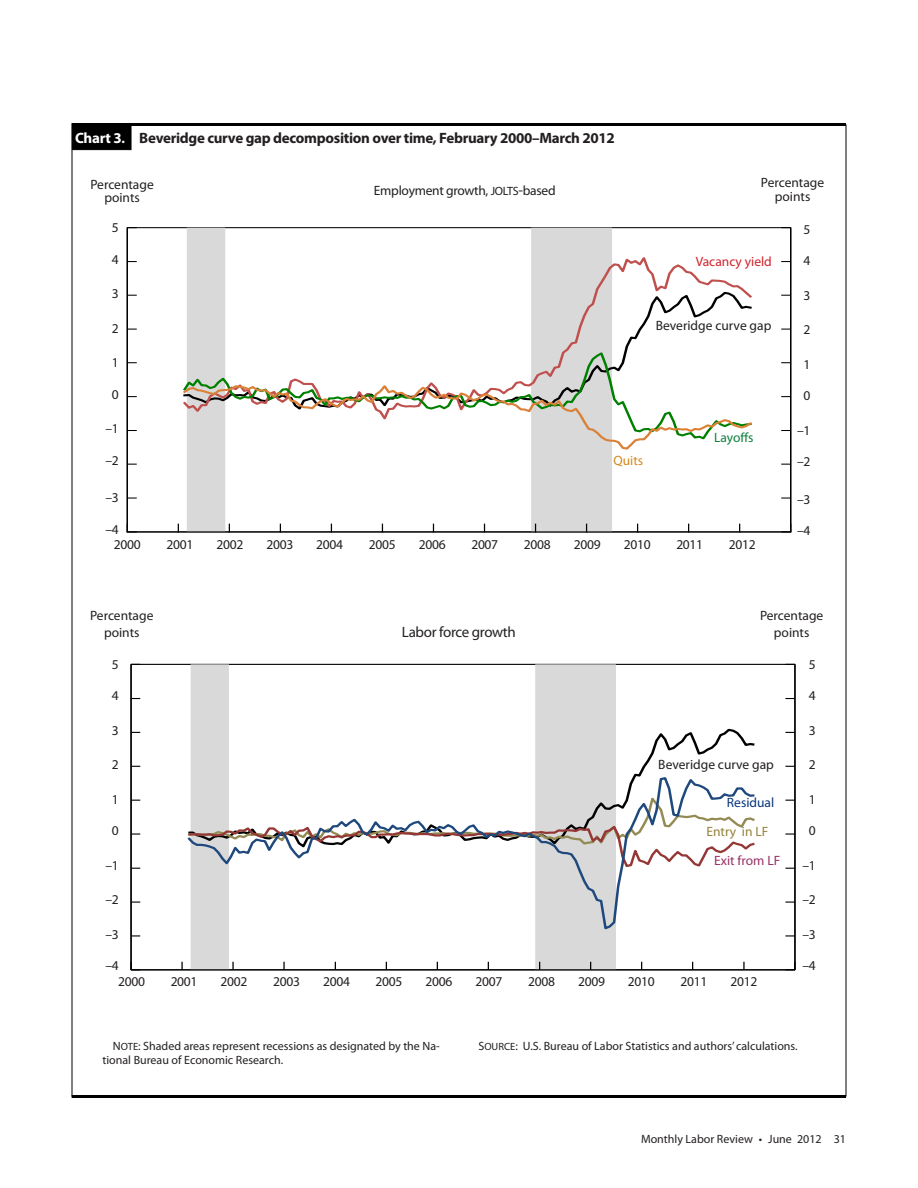
<style>
.page{position:relative;width:918px;height:1188px;background:#fff}
.page>*{position:absolute;margin:0;border:0;box-sizing:border-box;transform-origin:0 0}
.table_1_body_3_col{font:700 15px "Myriad Pro";letter-spacing:-.02em;color:#231f20}
.table_1_body_3_col-2{font:15px "Myriad Pro";letter-spacing:-.02em;color:#231f20}
.table_1_body_3_col-3{font:13.5px "Myriad Pro";letter-spacing:-.02em;color:#231f20}
.table_1_body_3_col-4{font:13.5px "Myriad Pro";color:#231f20}
.table_1_body_3_col-5{font:13.5px "Myriad Pro";color:#d1232a}
.table_1_body_3_col-6{font:13.5px "Myriad Pro";color:#983166}
.table_1_body_3_col-7{font:13.5px "Myriad Pro";color:#95813a}
.table_1_body_3_col-8{font:13.5px "Myriad Pro";color:#08347b}
.table_1_body_3_col-9{font:13.5px "Myriad Pro";letter-spacing:-.005em;color:#0e813f}
.table_1_body_3_col-10{font:13.5px "Myriad Pro";color:#d3881b}
.table_1_body_3_col-11{font:12px/13.5px "Myriad Pro";color:#231f20}
.s1{color:#fff}
.s2{font-size:13.5px;color:#fff}
.s3{font-size:12px}
.s4{font-size:15px}
.s5{font-size:10.5px}
</style>
<div class="page">
<div style="left:72px;top:124px;width:59px;height:26px;background:#000;border:1px solid #000"></div>
<svg style="left:187px;top:228px;width:425px;height:303px"></svg>
<hr style="left:790px;top:228px;width:1px;height:304px;background:#000">
<svg style="left:781px;top:497px;width:9px;height:2px"></svg>
<hr style="left:127px;top:228px;width:1px;height:304px;background:#000">
<svg style="left:128px;top:497px;width:9px;height:2px"></svg>
<hr style="left:127px;top:531px;width:664px;height:1px;background:#000">
<svg style="left:187px;top:253px;width:565px;height:97px"></svg>
<svg style="left:187px;top:350px;width:441px;height:32px"></svg>
<svg style="left:183px;top:382px;width:569px;height:69px"></svg>
<hr style="left:72px;top:123px;width:774px;height:3px;background:#000">
<svg style="left:191px;top:664px;width:425px;height:305px"></svg>
<hr style="left:794px;top:664px;width:2px;height:306px;background:#000">
<svg style="left:785px;top:935px;width:10px;height:2px"></svg>
<svg style="left:785px;top:901px;width:10px;height:2px"></svg>
<svg style="left:785px;top:833px;width:10px;height:2px"></svg>
<hr style="left:130px;top:664px;width:2px;height:306px;background:#000">
<svg style="left:131px;top:935px;width:9px;height:2px"></svg>
<svg style="left:131px;top:901px;width:9px;height:2px"></svg>
<svg style="left:131px;top:833px;width:9px;height:2px"></svg>
<hr style="left:131px;top:969px;width:664px;height:1px;background:#000">
<svg style="left:181px;top:962px;width:2px;height:7px"></svg>
<svg style="left:232px;top:962px;width:2px;height:7px"></svg>
<svg style="left:283px;top:962px;width:2px;height:7px"></svg>
<svg style="left:743px;top:962px;width:2px;height:7px"></svg>
<svg style="left:190px;top:727px;width:565px;height:49px"></svg>
<svg style="left:187px;top:776px;width:568px;height:155px"></svg>
<hr style="left:72px;top:123px;width:1px;height:973px;background:#000">
<hr style="left:72px;top:1095px;width:774px;height:3px;background:#000">
<hr style="left:846px;top:124px;width:1px;height:972px;background:#000">
<p class="table_1_body_3_col" style="left:75px;top:128px;width:541px"><span class="s1">Chart 3</span><span class="s2">.</span> Beveridge curve gap decomposition over time, February 2000–March 2012</p>
<p class="table_1_body_3_col-4" style="left:90px;top:176px;width:65px">Percentage</p>
<p class="table_1_body_3_col-3" style="left:104px;top:190px;width:37px">points</p>
<p class="table_1_body_3_col-3" style="left:112px;top:219px;width:8px">5</p>
<p class="table_1_body_3_col-3" style="left:112px;top:251px;width:8px">4</p>
<p class="table_1_body_3_col-3" style="left:112px;top:285px;width:8px">3</p>
<p class="table_1_body_3_col-3" style="left:112px;top:320px;width:8px">2</p>
<p class="table_1_body_3_col-3" style="left:112px;top:354px;width:8px">1</p>
<p class="table_1_body_3_col-3" style="left:112px;top:386px;width:8px">0</p>
<p class="table_1_body_3_col-3" style="left:105px;top:420px;width:15px">–1</p>
<p class="table_1_body_3_col-3" style="left:105px;top:452px;width:15px">–2</p>
<p class="table_1_body_3_col-3" style="left:105px;top:489px;width:15px">–3</p>
<p class="table_1_body_3_col-3" style="left:105px;top:521px;width:15px">–4</p>
<p class="table_1_body_3_col-3" style="left:114px;top:536px;width:28px">2000</p>
<p class="table_1_body_3_col-3" style="left:166px;top:536px;width:28px">2001</p>
<p class="table_1_body_3_col-3" style="left:216px;top:536px;width:28px">2002</p>
<p class="table_1_body_3_col-3" style="left:266px;top:536px;width:28px">2003</p>
<p class="table_1_body_3_col-3" style="left:316px;top:536px;width:28px">2004</p>
<p class="table_1_body_3_col-3" style="left:369px;top:536px;width:28px">2005</p>
<p class="table_1_body_3_col-3" style="left:419px;top:536px;width:28px">2006</p>
<p class="table_1_body_3_col-3" style="left:471px;top:536px;width:28px">2007</p>
<p class="table_1_body_3_col-3" style="left:524px;top:536px;width:28px">2008</p>
<p class="table_1_body_3_col-3" style="left:574px;top:536px;width:28px">2009</p>
<p class="table_1_body_3_col-3" style="left:624px;top:536px;width:28px">2010</p>
<p class="table_1_body_3_col-3" style="left:676px;top:536px;width:28px">2011</p>
<p class="table_1_body_3_col-3" style="left:729px;top:536px;width:28px">2012</p>
<p class="table_1_body_3_col-4" style="left:761px;top:175px;width:65px">Percentage</p>
<p class="table_1_body_3_col-3" style="left:775px;top:188px;width:37px">points</p>
<p class="table_1_body_3_col-3" style="left:804px;top:221px;width:8px">5</p>
<p class="table_1_body_3_col-3" style="left:804px;top:252px;width:8px">4</p>
<p class="table_1_body_3_col-3" style="left:804px;top:287px;width:8px">3</p>
<p class="table_1_body_3_col-3" style="left:804px;top:321px;width:8px">2</p>
<p class="table_1_body_3_col-3" style="left:804px;top:356px;width:8px">1</p>
<p class="table_1_body_3_col-3" style="left:804px;top:387px;width:8px">0</p>
<p class="table_1_body_3_col-3" style="left:797px;top:422px;width:15px">–1</p>
<p class="table_1_body_3_col-3" style="left:797px;top:453px;width:15px">–2</p>
<p class="table_1_body_3_col-3" style="left:797px;top:491px;width:15px">–3</p>
<p class="table_1_body_3_col-3" style="left:797px;top:522px;width:15px">–4</p>
<p class="table_1_body_3_col-3" style="left:374px;top:182px;width:183px">Employment growth, <span class="s3">JOLTS</span><span class="s4">-</span>based</p>
<p class="table_1_body_3_col-5" style="left:696px;top:253px;width:78px">Vacancy yield</p>
<p class="table_1_body_3_col-4" style="left:656px;top:317px;width:117px">Beveridge curve gap</p>
<p class="table_1_body_3_col-9" style="left:714px;top:430px;width:41px">Layoffs</p>
<p class="table_1_body_3_col-10" style="left:613px;top:452px;width:31px">Quits</p>
<p class="table_1_body_3_col-4" style="left:90px;top:607px;width:65px">Percentage</p>
<p class="table_1_body_3_col-3" style="left:104px;top:624px;width:37px">points</p>
<p class="table_1_body_3_col-3" style="left:112px;top:656px;width:8px">5</p>
<p class="table_1_body_3_col-3" style="left:112px;top:688px;width:8px">4</p>
<p class="table_1_body_3_col-3" style="left:112px;top:722px;width:8px">3</p>
<p class="table_1_body_3_col-3" style="left:112px;top:757px;width:8px">2</p>
<p class="table_1_body_3_col-3" style="left:112px;top:791px;width:8px">1</p>
<p class="table_1_body_3_col-3" style="left:112px;top:823px;width:8px">0</p>
<p class="table_1_body_3_col-3" style="left:105px;top:857px;width:15px">–1</p>
<p class="table_1_body_3_col-3" style="left:105px;top:892px;width:15px">–2</p>
<p class="table_1_body_3_col-3" style="left:105px;top:926px;width:15px">–3</p>
<p class="table_1_body_3_col-3" style="left:105px;top:958px;width:15px">–4</p>
<p class="table_1_body_3_col-2" style="left:402px;top:622px;width:116px">Labor force growth</p>
<p class="table_1_body_3_col-4" style="left:760px;top:607px;width:65px">Percentage</p>
<p class="table_1_body_3_col-3" style="left:774px;top:624px;width:37px">points</p>
<p class="table_1_body_3_col-4" style="left:658px;top:756px;width:117px">Beveridge curve gap</p>
<p class="table_1_body_3_col-8" style="left:727px;top:795px;width:49px">Residual</p>
<p class="table_1_body_3_col-7" style="left:706px;top:824px;width:63px">Entry in LF</p>
<p class="table_1_body_3_col-6" style="left:714px;top:853px;width:68px">Exit from LF</p>
<p class="table_1_body_3_col-3" style="left:809px;top:656px;width:8px">5</p>
<p class="table_1_body_3_col-3" style="left:809px;top:688px;width:8px">4</p>
<p class="table_1_body_3_col-3" style="left:809px;top:722px;width:8px">3</p>
<p class="table_1_body_3_col-3" style="left:809px;top:757px;width:8px">2</p>
<p class="table_1_body_3_col-3" style="left:809px;top:791px;width:8px">1</p>
<p class="table_1_body_3_col-3" style="left:809px;top:823px;width:8px">0</p>
<p class="table_1_body_3_col-3" style="left:803px;top:857px;width:15px">–1</p>
<p class="table_1_body_3_col-3" style="left:803px;top:892px;width:15px">–2</p>
<p class="table_1_body_3_col-3" style="left:803px;top:926px;width:15px">–3</p>
<p class="table_1_body_3_col-3" style="left:803px;top:958px;width:15px">–4</p>
<p class="table_1_body_3_col-3" style="left:118px;top:973px;width:28px">2000</p>
<p class="table_1_body_3_col-3" style="left:171px;top:973px;width:28px">2001</p>
<p class="table_1_body_3_col-3" style="left:221px;top:973px;width:28px">2002</p>
<p class="table_1_body_3_col-3" style="left:273px;top:973px;width:28px">2003</p>
<p class="table_1_body_3_col-3" style="left:323px;top:973px;width:28px">2004</p>
<p class="table_1_body_3_col-3" style="left:376px;top:973px;width:28px">2005</p>
<p class="table_1_body_3_col-3" style="left:426px;top:973px;width:28px">2006</p>
<p class="table_1_body_3_col-3" style="left:476px;top:973px;width:28px">2007</p>
<p class="table_1_body_3_col-3" style="left:528px;top:973px;width:28px">2008</p>
<p class="table_1_body_3_col-3" style="left:578px;top:973px;width:28px">2009</p>
<p class="table_1_body_3_col-3" style="left:628px;top:973px;width:28px">2010</p>
<p class="table_1_body_3_col-3" style="left:681px;top:973px;width:28px">2011</p>
<p class="table_1_body_3_col-3" style="left:730px;top:973px;width:28px">2012</p>
<p class="table_1_body_3_col-11" style="left:102px;top:1039px;width:339px;text-indent:10px">N<span class="s5">OTE</span>: Shaded areas represent recessions as designated by the Na&shy;tional Bureau of Economic Research.</p>
<p class="table_1_body_3_col-11" style="left:478px;top:1039px;width:321px">S<span class="s5">OURCE</span>: U.S. Bureau of Labor Statistics and authors’ calculations.</p>
<p class="table_1_body_3_col-11" style="left:641px;top:1132px;width:206px">Monthly Labor Review • June 2012 31</p>
</div>
